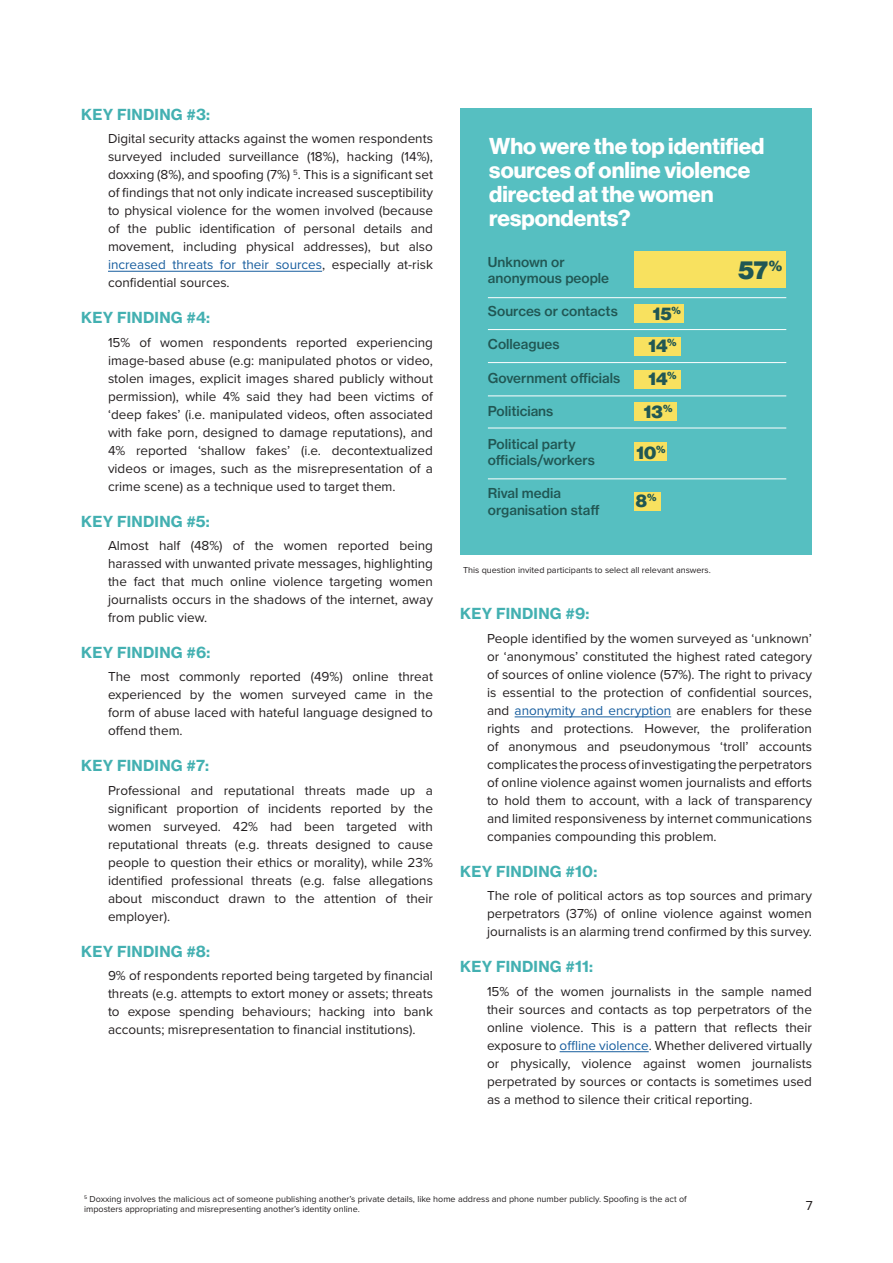
<style>
.page{position:relative;width:893px;height:1263px;background:#fff}
.page>*{position:absolute;margin:0;border:0;box-sizing:border-box;transform-origin:0 0}
.t1{font:25.65px "N Haas Grotesk DS Pro 95 Blk";color:#215754}
.SNAP_infographic_whi{font:22.5px/24px "N Haas Grotesk DS Pro 75 Bd";color:#fff}
.t2{font:18px "N Haas Grotesk DS Pro 95 Blk";color:#215754}
.SNAP_key_finding_h1{font:15px "N Haas Grotesk TX Pro 75 Bd";letter-spacing:.015em;color:#43b0b1}
.SNAP_key_finding_bod{font:13.5px/18px "Proxima Nova";color:#231f20;text-align:justify}
.Snap_infographic_bod{font:13.5px/16.5px "N Haas Grotesk TX Pro 65 Md";color:#215754}
.SNAP_footnote{font:9px/10.5px "Proxima Nova";color:#231f20}
.s1{color:#175d9e}
</style>
<div class="page">
<div style="left:460px;top:108px;width:352px;height:447px;background:#56bfc1"></div>
<hr style="left:515px;top:716px;width:156px;height:1px;background:#175d9e">
<hr style="left:560px;top:1051px;width:89px;height:1px;background:#175d9e">
<hr style="left:108px;top:271px;width:214px;height:1px;background:#175d9e">
<div style="left:634px;top:304px;width:50px;height:19px;background:#f8e15f"></div>
<div style="left:634px;top:337px;width:47px;height:19px;background:#f8e15f"></div>
<div style="left:634px;top:370px;width:47px;height:18px;background:#f8e15f"></div>
<div style="left:634px;top:402px;width:43px;height:19px;background:#f8e15f"></div>
<div style="left:634px;top:443px;width:33px;height:18px;background:#f8e15f"></div>
<div style="left:634px;top:492px;width:27px;height:19px;background:#f8e15f"></div>
<div style="left:634px;top:251px;width:152px;height:37px;background:#f8e15f"></div>
<hr style="left:488px;top:297px;width:298px;height:1px;background:#fff">
<hr style="left:488px;top:329px;width:298px;height:1px;background:#fff">
<hr style="left:488px;top:362px;width:298px;height:1px;background:#fff">
<hr style="left:488px;top:396px;width:298px;height:1px;background:#fff">
<hr style="left:488px;top:428px;width:298px;height:1px;background:#fff">
<hr style="left:488px;top:479px;width:298px;height:1px;background:#fff">
<p class="SNAP_key_finding_h1" style="left:81px;top:105px;width:130px">KEY FINDING #3:</p>
<p class="SNAP_key_finding_bod" style="left:108px;top:129px;width:326px">Digital security attacks against the women respondents surveyed included surveillance (18%), hacking (14%), doxxing (8%), and spoofing (7%) <sup>5</sup>. This is a significant set of findings that not only indicate increased susceptibility to physical violence for the women involved (because of the public identification of personal details and movement, including physical addresses), but also <span class="s1">increased threats for their sources</span>, especially at-risk confidential sources.</p>
<p class="SNAP_key_finding_h1" style="left:81px;top:308px;width:131px">KEY FINDING #4:</p>
<p class="SNAP_key_finding_bod" style="left:108px;top:332px;width:326px">15% of women respondents reported experiencing image-based abuse (e.g: manipulated photos or video, stolen images, explicit images shared publicly without permission), while 4% said they had been victims of ‘deep fakes’ (i.e. manipulated videos, often associated with fake porn, designed to damage reputations), and 4% reported ‘shallow fakes’ (i.e. decontextualized videos or images, such as the misrepresentation of a crime scene) as a technique used to target them.</p>
<p class="SNAP_key_finding_h1" style="left:81px;top:512px;width:130px">KEY FINDING #5:</p>
<p class="SNAP_key_finding_bod" style="left:108px;top:536px;width:326px">Almost half (48%) of the women reported being harassed with unwanted private messages, highlighting the fact that much online violence targeting women journalists occurs in the shadows of the internet, away from public view.</p>
<p class="SNAP_key_finding_h1" style="left:81px;top:643px;width:131px">KEY FINDING #6:</p>
<p class="SNAP_key_finding_bod" style="left:108px;top:667px;width:326px">The most commonly reported (49%) online threat experienced by the women surveyed came in the form of abuse laced with hateful language designed to offend them.</p>
<p class="SNAP_key_finding_h1" style="left:81px;top:756px;width:130px">KEY FINDING #7:</p>
<p class="SNAP_key_finding_bod" style="left:108px;top:781px;width:326px">Professional and reputational threats made up a significant proportion of incidents reported by the women surveyed. 42% had been targeted with reputational threats (e.g. threats designed to cause people to question their ethics or morality), while 23% identified professional threats (e.g. false allegations about misconduct drawn to the attention of their employer).</p>
<p class="SNAP_key_finding_h1" style="left:81px;top:942px;width:130px">KEY FINDING #8:</p>
<p class="SNAP_key_finding_bod" style="left:108px;top:966px;width:326px">9% of respondents reported being targeted by financial threats (e.g. attempts to extort money or assets; threats to expose spending behaviours; hacking into bank accounts; misrepresentation to financial institutions).</p>
<p class="SNAP_infographic_whi" style="left:489px;top:135px;width:277px">Who were the top identified sources of online violence directed at the women respondents?</p>
<p class="Snap_infographic_bod" style="left:488px;top:254px;width:123px">Unknown or anonymous people</p>
<p class="Snap_infographic_bod" style="left:488px;top:303px;width:131px">Sources or contacts</p>
<p class="Snap_infographic_bod" style="left:488px;top:336px;width:73px">Colleagues</p>
<p class="Snap_infographic_bod" style="left:488px;top:369px;width:134px">Government officials</p>
<p class="Snap_infographic_bod" style="left:488px;top:402px;width:67px">Politicians</p>
<p class="Snap_infographic_bod" style="left:488px;top:435px;width:108px">Political party officials/workers</p>
<p class="Snap_infographic_bod" style="left:488px;top:485px;width:113px">Rival media organisation staff</p>
<p class="t1" style="left:738px;top:255px;width:46px">57<sup>%</sup></p>
<p class="t2" style="left:653px;top:303px;width:30px">15<sup>%</sup></p>
<p class="t2" style="left:648px;top:335px;width:30px">14<sup>%</sup></p>
<p class="t2" style="left:648px;top:368px;width:30px">14<sup>%</sup></p>
<p class="t2" style="left:644px;top:402px;width:30px">13<sup>%</sup></p>
<p class="t2" style="left:636px;top:442px;width:31px">10<sup>%</sup></p>
<p class="t2" style="left:636px;top:490px;width:22px">8<sup>%</sup></p>
<p class="SNAP_footnote" style="left:463px;top:564px;width:249px">This question invited participants to select all relevant answers.</p>
<p class="SNAP_key_finding_h1" style="left:460px;top:604px;width:131px">KEY FINDING #9:</p>
<p class="SNAP_key_finding_bod" style="left:487px;top:629px;width:326px">People identified by the women surveyed as ‘unknown’ or ‘anonymous’ constituted the highest rated category of sources of online violence (57%). The right to privacy is essential to the protection of confidential sources, and <span class="s1">anonymity and encryption</span> are enablers for these rights and protections. However, the proliferation of anonymous and pseudonymous ‘troll’ accounts complicates the process of investigating the perpetrators of online violence against women journalists and efforts to hold them to account, with a lack of transparency and limited responsiveness by internet communications companies compounding this problem.</p>
<p class="SNAP_key_finding_h1" style="left:460px;top:862px;width:139px">KEY FINDING #10:</p>
<p class="SNAP_key_finding_bod" style="left:487px;top:886px;width:326px">The role of political actors as top sources and primary perpetrators (37%) of online violence against women journalists is an alarming trend confirmed by this survey.</p>
<p class="SNAP_key_finding_h1" style="left:460px;top:957px;width:135px">KEY FINDING #11:</p>
<p class="SNAP_key_finding_bod" style="left:487px;top:981px;width:326px">15% of the women journalists in the sample named their sources and contacts as top perpetrators of the online violence. This is a pattern that reflects their exposure to <span class="s1">offline violence</span>. Whether delivered virtually or physically, violence against women journalists perpetrated by sources or contacts is sometimes used as a method to silence their critical reporting.</p>
<p class="SNAP_footnote" style="left:84px;top:1193px;width:604px"><sup>5</sup> Doxxing involves the malicious act of someone publishing another’s private details, like home address and phone number publicly. Spoofing is the act of imposters appropriating and misrepresenting another’s identity online.</p>
<p class="SNAP_key_finding_bod" style="left:806px;top:1196px;width:8px">7</p>
</div>
